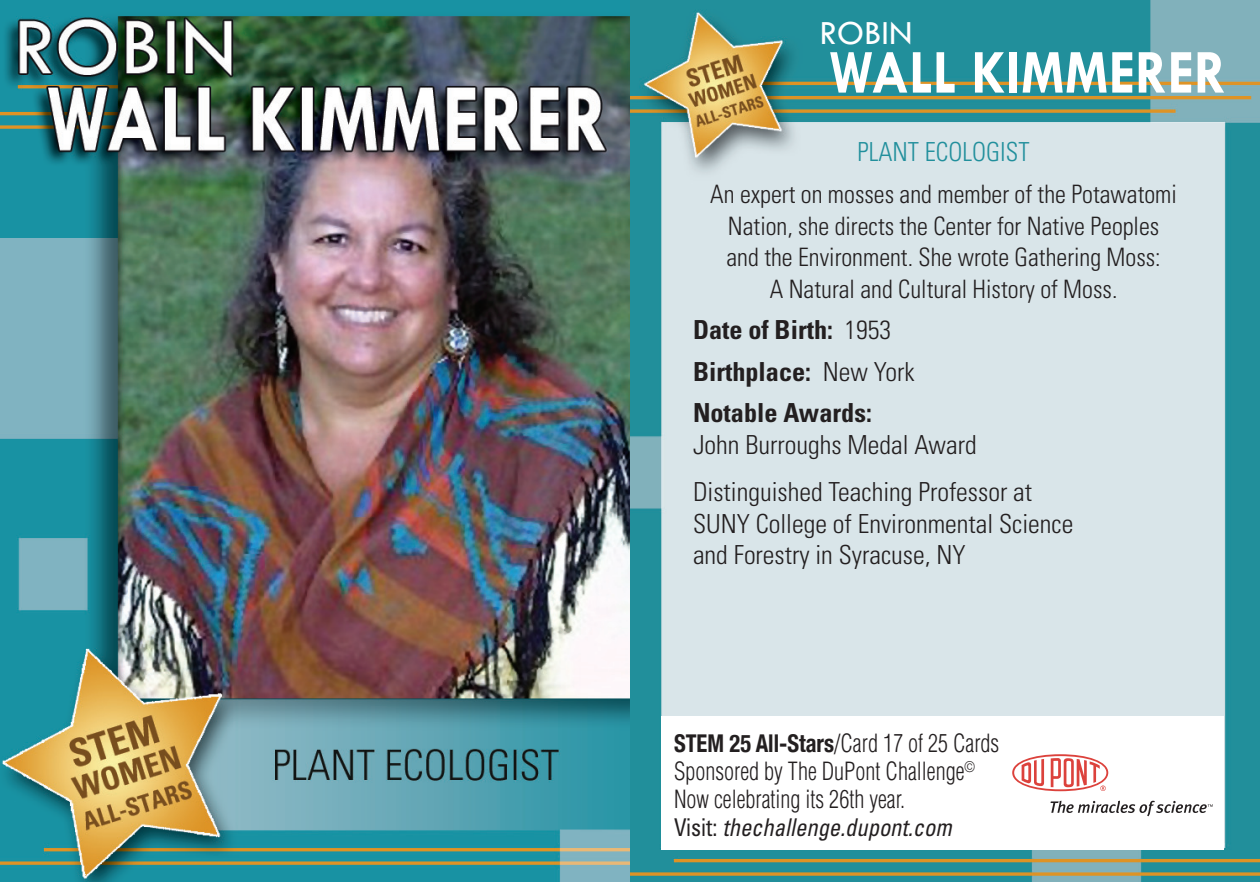
<style>
.page{position:relative;width:1260px;height:882px;background:#fff}
.page>*{position:absolute;margin:0;border:0;box-sizing:border-box;transform-origin:0 0}
.t1{font:700 63px "Tw Cen";color:#fff;scale:.88 1}
.t2{font:35px "Tw Cen";color:#fff}
.t3{font:300 condensed 26.25px/31.5px "Univers";color:#231f20}
.t4{font:700 condensed 26.25px "Univers";color:#231f20}
.t5{font:300 condensed 26.25px "Univers";color:#218f9c;scale:.96 1}
.t6{font:300 condensed 25.2px/31.5px "Univers";color:#231f20;text-align:center;scale:.96 1}
.t7{font:300 condensed 24.5px "Helvetica";color:#231f20;scale:.92 1}
.t8{font:italic condensed 24.5px "Univers";color:#231f20;scale:.92 1}
.s1{font-weight:300}
.s2{font-weight:700}
.s3{font-family:"Helvetica Neue";font-weight:700}
.s4{font-style:normal}
</style>
<div class="page">
<img style="left:630px;top:0;width:630px;height:882px">
<div style="left:662px;top:716px;width:562px;height:134px;background:#fff"></div>
<svg style="left:1012px;top:754px;width:96px;height:37px"></svg>
<svg style="left:1051px;top:801px;width:84px;height:12px"></svg>
<svg style="left:1141px;top:801px;width:72px;height:15px"></svg>
<img style="left:0;top:0;width:630px;height:882px">
<p class="t2" style="left:820px;top:12px;width:94px">ROBIN</p>
<p class="t1" style="left:829px;top:35px;width:453px">WALL KIMMERER</p>
<p class="t5" style="left:858px;top:136px;width:181px">PLANT ECOLOGIST</p>
<p class="t6" style="left:710px;top:178px;width:488px">An expert on mosses and member of the Potawatomi Nation, she directs the Center for Native Peoples and the Environment. She wrote Gathering Moss:<br>A Natural and Cultural History of Moss.</p>
<p class="t4" style="left:693px;top:314px;width:200px">Date of Birth: <span class="s1">1953</span></p>
<p class="t4" style="left:693px;top:355px;width:223px">Birthplace: <span class="s1">New York</span></p>
<p class="t3" style="left:693px;top:397px;width:285px"><span class="s2">Notable Awards:<br></span>John Burroughs Medal Award</p>
<p class="t3" style="left:693px;top:476px;width:382px">Distinguished Teaching Professor at<br>SUNY College of Environmental Science and Forestry in Syracuse, NY</p>
<p class="t7" style="left:674px;top:729px;width:355px"><span class="s3">STEM 25 All-Stars</span>/Card 17 of 25 Cards</p>
<p class="t7" style="left:674px;top:757px;width:329px">Sponsored by The DuPont Challenge<sup>©</sup></p>
<p class="t7" style="left:674px;top:785px;width:253px">Now celebrating its 26th year.</p>
<p class="t8" style="left:674px;top:812px;width:303px"><span class="s4">Visit:</span> thechallenge.dupont.com</p>
</div>
